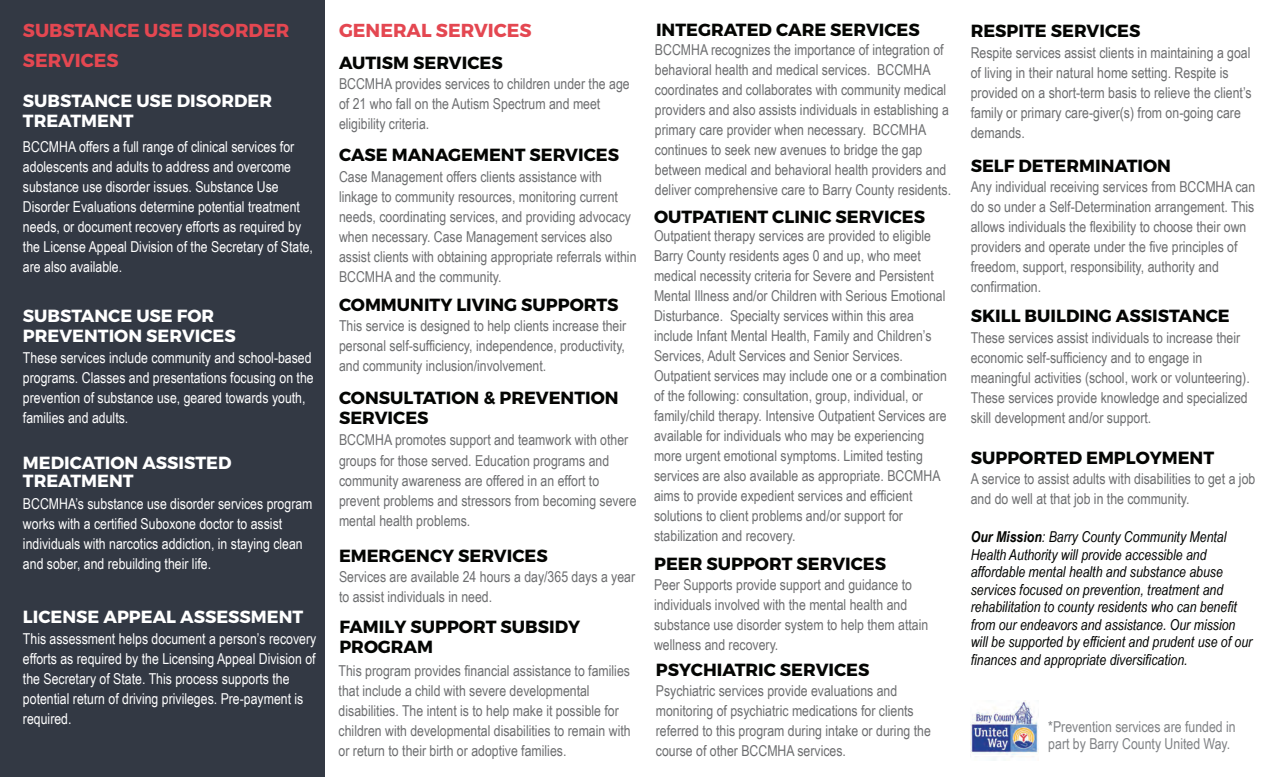
<style>
.page{position:relative;width:1272px;height:777px;background:#fff}
.page>*{position:absolute;margin:0;border:0;box-sizing:border-box;transform-origin:0 0}
.t1{font:700 18.75px/30.1px "Montserrat";color:#e44751}
.t2{font:700 17.5px/20px "Montserrat";color:#040503}
.t3{font:700 17.5px/20px "Montserrat";color:#fff}
.t4{font:15px/20px "Arial Narrow";color:#6d6e70}
.t5{font:15px/20px "Arial Narrow";color:#fff}
.t6{font:italic 15px/17.5px "Arial Narrow";color:#040503}
.t7{font:15px/17.5px "Arial Narrow";color:#808285}
.s1{font-weight:700}
</style>
<div class="page">
<div style="left:0;top:0;width:325px;height:776px;background:#333944"></div>
<img style="left:970px;top:700px;width:68px;height:60px">
<p class="t1" style="left:23px;top:15px;width:268px">SUBSTANCE USE DISORDER<br>SERVICES</p>
<p class="t3" style="left:23px;top:91px;width:250px">SUBSTANCE USE DISORDER<br>TREATMENT</p>
<p class="t5" style="left:23px;top:136px;width:291px">BCCMHA offers a full range of clinical services for adolescents and adults to address and overcome substance use disorder issues. Substance Use Disorder Evaluations determine potential treatment needs, or document recovery efforts as required by the License Appeal Division of the Secretary of State, are also available.</p>
<p class="t3" style="left:23px;top:306px;width:214px">SUBSTANCE USE FOR<br>PREVENTION SERVICES</p>
<p class="t5" style="left:23px;top:347px;width:292px">These services include community and school-based programs. Classes and presentations focusing on the prevention of substance use, geared towards youth, families and adults.</p>
<p class="t3" style="left:23px;top:454px;width:210px;line-height:17.5px">MEDICATION ASSISTED<br>TREATMENT</p>
<p class="t5" style="left:23px;top:492px;width:291px">BCCMHA’s substance use disorder services program works with a certified Suboxone doctor to assist individuals with narcotics addiction, in staying clean and sober, and rebuilding their life.</p>
<p class="t3" style="left:23px;top:607px;width:282px">LICENSE APPEAL ASSESSMENT</p>
<p class="t5" style="left:23px;top:627px;width:295px">This assessment helps document a person’s recovery efforts as required by the Licensing Appeal Division of the Secretary of State. This process supports the potential return of driving privileges. Pre-payment is required.</p>
<p class="t1" style="left:339px;top:16px;width:194px">GENERAL SERVICES</p>
<p class="t2" style="left:339px;top:53px;width:165px">AUTISM SERVICES</p>
<p class="t4" style="left:339px;top:73px;width:292px">BCCMHA provides services to children under the age of 21 who fall on the Autism Spectrum and meet eligibility criteria.</p>
<p class="t2" style="left:339px;top:145px;width:281px">CASE MANAGEMENT SERVICES</p>
<p class="t4" style="left:339px;top:166px;width:299px">Case Management offers clients assistance with linkage to community resources, monitoring current needs, coordinating services, and providing advocacy when necessary. Case Management services also assist clients with obtaining appropriate referrals within BCCMHA and the community.</p>
<p class="t2" style="left:339px;top:295px;width:281px">COMMUNITY LIVING SUPPORTS</p>
<p class="t4" style="left:339px;top:315px;width:289px;text-align:justify">This service is designed to help clients increase their personal self-sufficiency, independence, productivity, and community inclusion/involvement.</p>
<p class="t2" style="left:339px;top:388px;width:281px">CONSULTATION &amp; PREVENTION<br>SERVICES</p>
<p class="t4" style="left:339px;top:429px;width:299px">BCCMHA promotes support and teamwork with other groups for those served. Education programs and community awareness are offered in an effort to prevent problems and stressors from becoming severe mental health problems.</p>
<p class="t2" style="left:339px;top:546px;width:210px">EMERGENCY SERVICES</p>
<p class="t4" style="left:339px;top:566px;width:298px">Services are available 24 hours a day/365 days a year to assist individuals in need.</p>
<p class="t2" style="left:339px;top:617px;width:242px">FAMILY SUPPORT SUBSIDY<br>PROGRAM</p>
<p class="t4" style="left:338px;top:660px;width:293px">This program provides financial assistance to families that include a child with severe developmental disabilities. The intent is to help make it possible for children with developmental disabilities to remain with or return to their birth or adoptive families.</p>
<p class="t2" style="left:656px;top:20px;width:265px">INTEGRATED CARE SERVICES</p>
<p class="t4" style="left:655px;top:39px;width:298px">BCCMHA recognizes the importance of integration of behavioral health and medical services. BCCMHA coordinates and collaborates with community medical providers and also assists individuals in establishing a primary care provider when necessary. BCCMHA continues to seek new avenues to bridge the gap between medical and behavioral health providers and deliver comprehensive care to Barry County residents.</p>
<p class="t2" style="left:654px;top:207px;width:272px">OUTPATIENT CLINIC SERVICES</p>
<p class="t4" style="left:654px;top:225px;width:294px">Outpatient therapy services are provided to eligible Barry County residents ages 0 and up, who meet medical necessity criteria for Severe and Persistent Mental Illness and/or Children with Serious Emotional Disturbance. Specialty services within this area include Infant Mental Health, Family and Children’s Services, Adult Services and Senior Services.<br>Outpatient services may include one or a combination of the following: consultation, group, individual, or family/child therapy. Intensive Outpatient Services are available for individuals who may be experiencing more urgent emotional symptoms. Limited testing services are also available as appropriate. BCCMHA aims to provide expedient services and efficient solutions to client problems and/or support for stabilization and recovery.</p>
<p class="t2" style="left:654px;top:554px;width:233px">PEER SUPPORT SERVICES</p>
<p class="t4" style="left:654px;top:574px;width:276px">Peer Supports provide support and guidance to individuals involved with the mental health and substance use disorder system to help them attain wellness and recovery.</p>
<p class="t2" style="left:656px;top:660px;width:215px">PSYCHIATRIC SERVICES</p>
<p class="t4" style="left:656px;top:680px;width:276px">Psychiatric services provide evaluations and monitoring of psychiatric medications for clients referred to this program during intake or during the course of other BCCMHA services.</p>
<p class="t2" style="left:970px;top:21px;width:171px">RESPITE SERVICES</p>
<p class="t4" style="left:970px;top:42px;width:282px">Respite services assist clients in maintaining a goal of living in their natural home setting. Respite is provided on a short-term basis to relieve the client’s family or primary care-giver(s) from on-going care demands.</p>
<p class="t2" style="left:970px;top:156px;width:202px">SELF DETERMINATION</p>
<p class="t4" style="left:970px;top:176px;width:286px">Any individual receiving services from BCCMHA can do so under a Self-Determination arrangement. This allows individuals the flexibility to choose their own providers and operate under the five principles of freedom, support, responsibility, authority and confirmation.</p>
<p class="t2" style="left:970px;top:306px;width:260px">SKILL BUILDING ASSISTANCE</p>
<p class="t4" style="left:970px;top:327px;width:280px">These services assist individuals to increase their economic self-sufficiency and to engage in meaningful activities (school, work or volunteering).<br>These services provide knowledge and specialized skill development and/or support.</p>
<p class="t2" style="left:970px;top:447px;width:245px">SUPPORTED EMPLOYMENT</p>
<p class="t4" style="left:970px;top:468px;width:286px">A service to assist adults with disabilities to get a job and do well at that job in the community.</p>
<p class="t6" style="left:970px;top:527px;width:283px"><span class="s1">Our Mission</span>: Barry County Community Mental Health Authority will provide accessible and affordable mental health and substance abuse services focused on prevention, treatment and rehabilitation to county residents who can benefit from our endeavors and assistance. Our mission will be supported by efficient and prudent use of our finances and appropriate diversification.</p>
<p class="t7" style="left:1048px;top:716px;width:189px">*Prevention services are funded in part by Barry County United Way.</p>
</div>
